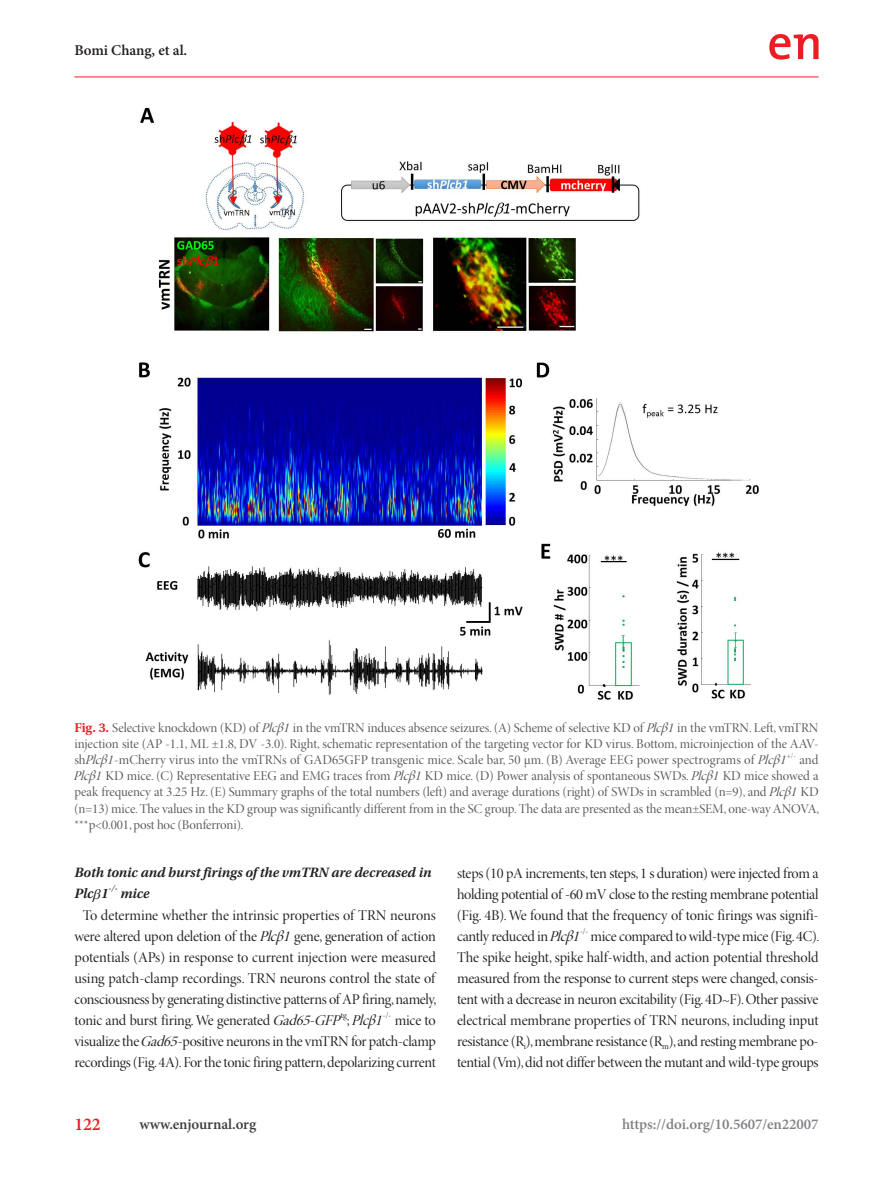
<style>
.page{position:relative;width:893px;height:1191px;background:#fff}
.page>*{position:absolute;margin:0;border:0;box-sizing:border-box;transform-origin:0 0}
.t1{font:600 18px "Minion Pro";color:#ee1d23}
.t2{font:15px/21px "Minion Pro Disp";letter-spacing:-.02em;color:#231f20;text-align:justify}
.t3{font:600 15px "Minion Pro";letter-spacing:-.005em;color:#808285}
.t4{font:600 15px "Minion Pro";letter-spacing:-.005em;color:#3e3e3f}
.t5{font:600 15px "Minion Pro";letter-spacing:-.005em;color:#231f20}
.t6{font:italic 600 14.25px/21px "Utopia Std";letter-spacing:-.005em;color:#231f20}
.t7{font:13.5px/16.2px "Minion Pro Disp";color:#57585a;text-align:justify}
.t8{font:8.7px "Minion Pro Disp";color:#231f20}
.t9{font:italic 600 8.25px "Utopia Std";color:#231f20}
.t10{font:7.8px "Minion Pro Disp";color:#57585a}
.s1{font-family:"Utopia Std";font-weight:600;color:#ee1d23}
.s2{font-style:italic}
</style>
<div class="page">
<hr style="left:74px;top:77px;width:745px;height:1px;background:#ee1d23">
<svg style="left:769px;top:34px;width:50px;height:26px"></svg>
<img style="left:138px;top:107px;width:621px;height:593px">
<p class="t5" style="left:74px;top:40px;width:114px">Bomi Chang, et al.</p>
<p class="t7" style="left:74px;top:719px;width:746px"><span class="s1">Fig. 3.</span> Selective knockdown (KD) of <span class="s2">Plcβ1</span> in the vmTRN induces absence seizures. (A) Scheme of selective KD of <span class="s2">Plcβ1</span> in the vmTRN. Left, vmTRN injection site (AP -1.1, ML ±1.8, DV -3.0). Right, schematic representation of the targeting vector for KD virus. Bottom, microinjection of the AAV&shy;sh<span class="s2">Plcβ1</span>-mCherry virus into the vmTRNs of GAD65GFP transgenic mice. Scale bar, 50 µm. (B) Average EEG power spectrograms of <span class="s2">Plcβ1</span></p>
<p class="t10" style="left:787px;top:750px;width:11px">+/-</p>
<p class="t7" style="left:73px;top:752px;width:747px;text-indent:726px">and <span class="s2">Plcβ1</span> KD mice. (C) Representative EEG and EMG traces from <span class="s2">Plcβ1</span> KD mice. (D) Power analysis of spontaneous SWDs. <span class="s2">Plcβ1</span> KD mice showed a peak frequency at 3.25 Hz. (E) Summary graphs of the total numbers (left) and average durations (right) of SWDs in scrambled (n=9), and <span class="s2">Plcβ1</span> KD (n=13) mice. The values in the KD group was significantly different from in the SC group. The data are presented as the mean±SEM, one-way ANOVA, ***p&lt;0.001, post hoc (Bonferroni).</p>
<p class="t6" style="left:74px;top:862px;width:359px">Both tonic and burst firings of the vmTRN are decreased in<br>Plc 1</p>
<p class="t9" style="left:109px;top:884px;width:11px">-/-</p>
<p class="t6" style="left:120px;top:883px;width:31px">mice</p>
<p class="t2" style="left:74px;top:904px;width:364px;text-indent:9px">To determine whether the intrinsic properties of TRN neurons were altered upon deletion of the <span class="s2">Plcβ1</span> gene, generation of action potentials (APs) in response to current injection were measured using patch-clamp recordings. TRN neurons control the state of consciousness by generating distinctive patterns of AP firing, namely, tonic and burst firing. We generated <span class="s2">Gad65-GFP</span> ; <span class="s2">Plcβ1</span></p>
<p class="t8" style="left:341px;top:1009px;width:8px">tg</p>
<p class="t8" style="left:383px;top:1009px;width:10px">-/-</p>
<p class="t2" style="left:74px;top:1009px;width:363px;text-indent:320px">mice to visualize the <span class="s2">Gad65</span>-positive neurons in the vmTRN for patch-clamp recordings (Fig. 4A). For the tonic firing pattern, depolarizing current</p>
<p class="t2" style="left:457px;top:862px;width:364px">steps (10 pA increments, ten steps, 1 s duration) were injected from a holding potential of -60 mV close to the resting membrane potential (Fig. 4B). We found that the frequency of tonic firings was signifi&shy;cantly reduced in <span class="s2">Plcβ1</span> mice compared to wild-type mice (Fig. 4C).</p>
<p class="t8" style="left:580px;top:925px;width:10px">-/-</p>
<p class="t2" style="left:457px;top:946px;width:363px">The spike height, spike half-width, and action potential threshold measured from the response to current steps were changed, consis&shy;tent with a decrease in neuron excitability (Fig. 4D~F). Other passive electrical membrane properties of TRN neurons, including input resistance (R<sub>i</sub>), membrane resistance (R<sub>m</sub>), and resting membrane po&shy;tential (Vm), did not differ between the mutant and wild-type groups</p>
<p class="t1" style="left:74px;top:1112px;width:28px">122</p>
<p class="t4" style="left:140px;top:1114px;width:118px">www.enjournal.org</p>
<p class="t3" style="left:622px;top:1114px;width:198px">https://doi.org/10.5607/en22007</p>
</div>
